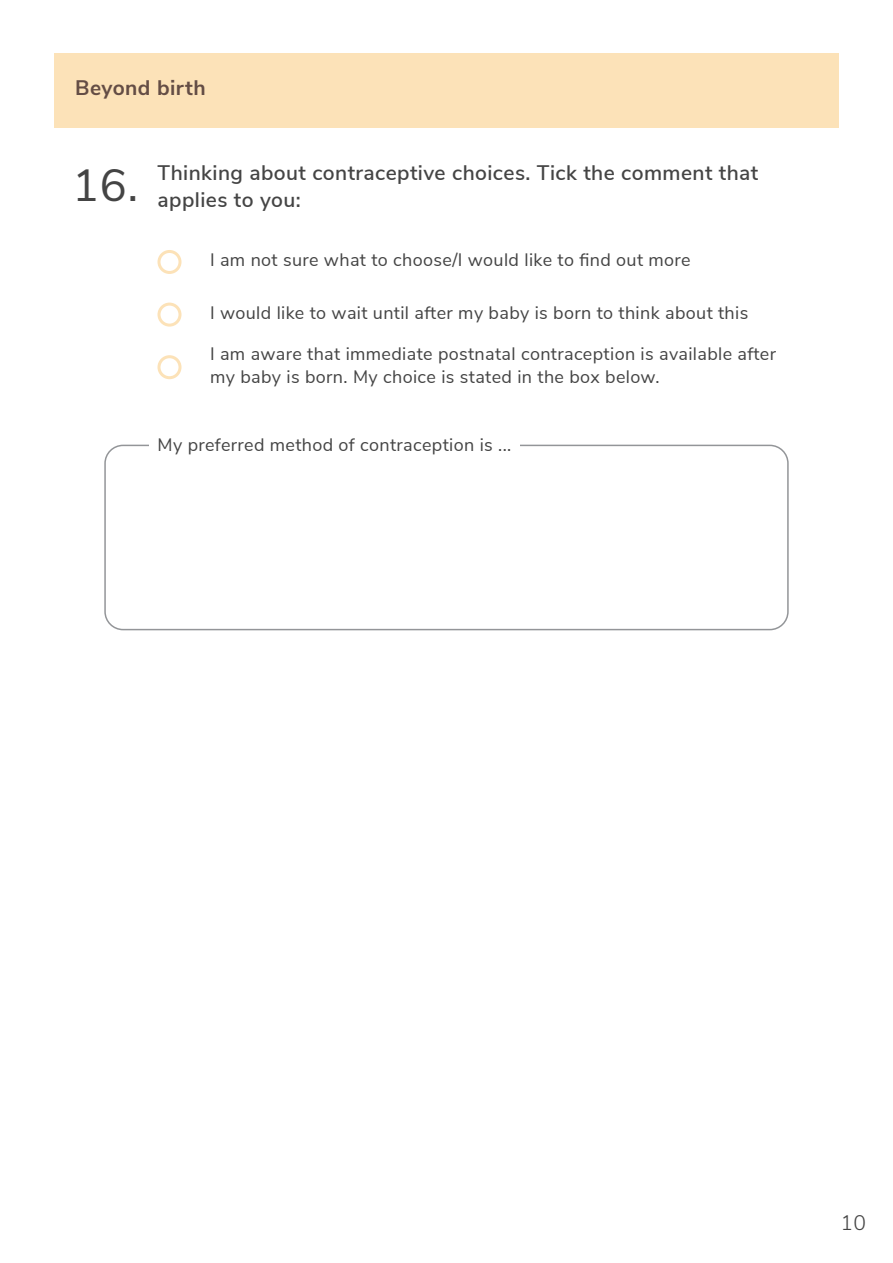
<style>
.page{position:relative;width:893px;height:1263px;background:#fff}
.page>*{position:absolute;margin:0;border:0;box-sizing:border-box;transform-origin:0 0}
.MB_Standfirst{font:45px "Nunito Sans";color:#444}
.Q{font:600 21px/27px "Nunito Sans";letter-spacing:.02em;color:#444}
.t1{font:700 21px "Nunito Sans";letter-spacing:.02em;color:#644d45}
.t2{font:300 21px "Nunito Sans";color:#444}
.Radio{font:18px/22.5px "Nunito Sans";letter-spacing:.02em;color:#444}
.Box_Title{font:18px "Nunito Sans";letter-spacing:.02em;color:#444}
</style>
<div class="page">
<div style="left:54px;top:53px;width:785px;height:74px;background:#fce2b8"></div>
<div style="left:157px;top:250px;width:24px;height:24px;border:3px solid #fce2b8;border-radius:50%"></div>
<div style="left:157px;top:355px;width:24px;height:24px;border:3px solid #fce2b8;border-radius:50%"></div>
<div style="left:157px;top:303px;width:24px;height:24px;border:3px solid #fce2b8;border-radius:50%"></div>
<div style="left:104px;top:445px;width:685px;height:185px;border:2px solid #939598;border-radius:18px"></div>
<div style="left:149px;top:432px;width:370px;height:25px;background:#fff"></div>
<p class="t1" style="left:75px;top:72px;width:132px">Beyond birth</p>
<p class="MB_Standfirst" style="left:72px;top:152px;width:68px">16.</p>
<p class="Q" style="left:158px;top:158px;width:602px">Thinking about contraceptive choices. Tick the comment that applies to you:</p>
<p class="Radio" style="left:210px;top:248px;width:482px">I am not sure what to choose/I would like to find out more</p>
<p class="Radio" style="left:210px;top:300px;width:540px">I would like to wait until after my baby is born to think about this</p>
<p class="Radio" style="left:210px;top:342px;width:567px">I am aware that immediate postnatal contraception is available after my baby is born. My choice is stated in the box below.</p>
<p class="Box_Title" style="left:158px;top:431px;width:355px">My preferred method of contraception is ...</p>
<p class="t2" style="left:840px;top:1207px;width:27px">10</p>
</div>
